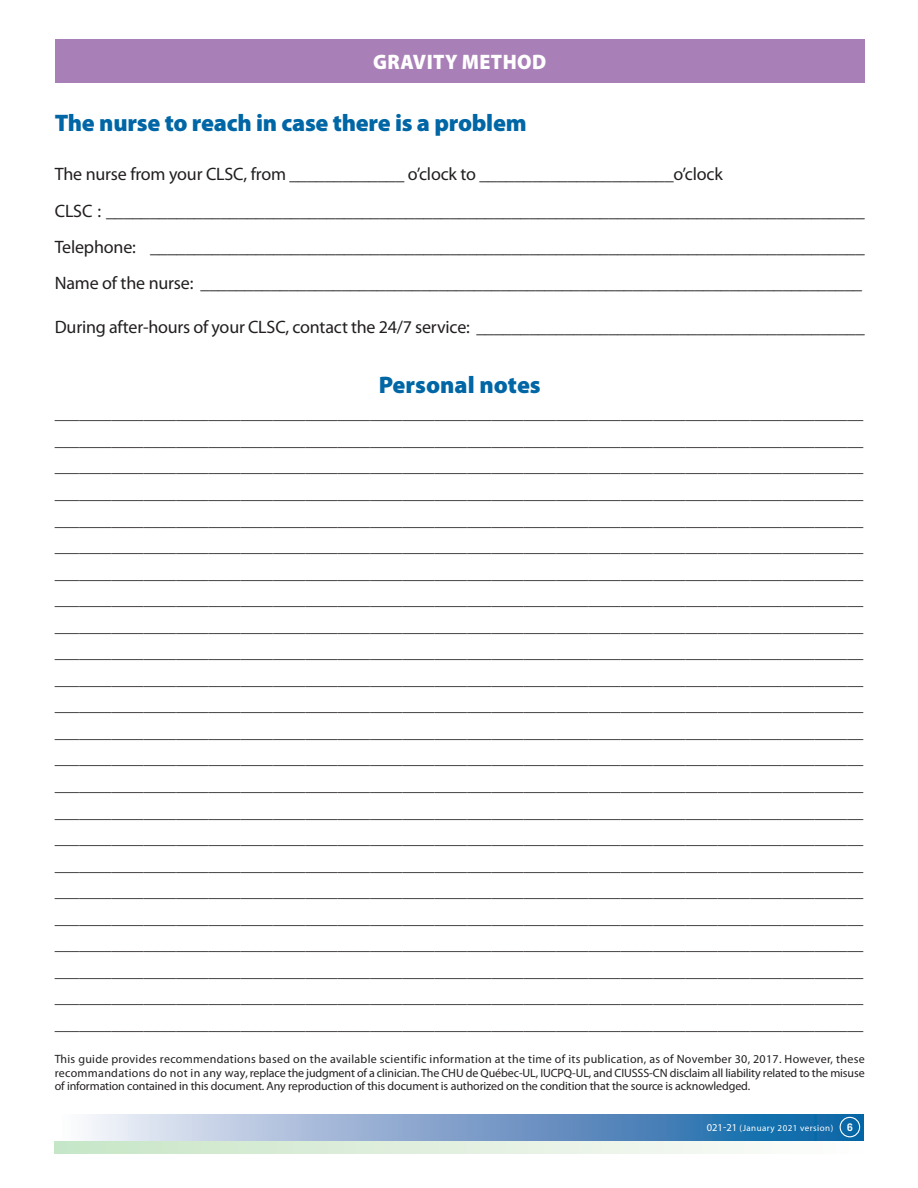
<style>
.page{position:relative;width:918px;height:1188px;background:#fff}
.page>*{position:absolute;margin:0;border:0;box-sizing:border-box;transform-origin:0 0}
.t1{font:900 24px "Myriad Pro";letter-spacing:-.01em;color:#0166a5}
.t2{font:900 21px "Myriad Pro";letter-spacing:.02em;color:#fff;scale:.95 1}
.t3{font:18px/36.5px "Myriad Pro";letter-spacing:-.01em;color:#231f20}
.t4{font:16.5px/26.5px "Myriad Pro";color:#231f20;text-align:justify}
.t5{font:12px/13.5px "Myriad Pro";letter-spacing:-.01em;color:#231f20;text-align:justify}
.t6{font:700 10.5px "Trade Gothic";color:#fff}
.t7{font:9px "Myriad Pro";letter-spacing:.05em;color:#fff}
.s1{font-family:"Minion Pro"}
.s2{font-size:10.5px}
</style>
<div class="page">
<svg style="left:54px;top:1140px;width:810px;height:13px"></svg>
<svg style="left:87px;top:1115px;width:777px;height:25px;background:#7aa2ca"></svg>
<div style="left:840px;top:1117px;width:20px;height:20px;border:1px solid #fff;border-radius:50%"></div>
<div style="left:55px;top:39px;width:810px;height:44px;background:#a97fb8"></div>
<p class="t2" style="left:373px;top:50px;width:184px">GRAVITY METHOD</p>
<h1 class="t1" style="left:55px;top:110px;width:473px">The nurse to reach in case there is a problem</h1>
<p class="t3" style="left:55px;top:155px;width:812px">The nurse from your CLSC, from _____________ o’clock to ______________________o’clock<br>CLSC : ______________________________________________________________________________________ Telephone: _________________________________________________________________________________ Name of the nurse: ___________________________________________________________________________</p>
<p class="t3" style="left:55px;top:308px;width:812px">During after-hours of your CLSC, contact the 24/7 service: <span class="s1">____________________________________________</span></p>
<h1 class="t1" style="left:379px;top:371px;width:164px">Personal notes</h1>
<p class="t4" style="left:55px;top:400px;width:810px">____________________________________________________________________________________________________ ____________________________________________________________________________________________________ ____________________________________________________________________________________________________ ____________________________________________________________________________________________________ ____________________________________________________________________________________________________ ____________________________________________________________________________________________________ ____________________________________________________________________________________________________ ____________________________________________________________________________________________________ ____________________________________________________________________________________________________ ____________________________________________________________________________________________________ ____________________________________________________________________________________________________ ____________________________________________________________________________________________________ ____________________________________________________________________________________________________ ____________________________________________________________________________________________________ ____________________________________________________________________________________________________ ____________________________________________________________________________________________________ ____________________________________________________________________________________________________ ____________________________________________________________________________________________________ ____________________________________________________________________________________________________ ____________________________________________________________________________________________________ ____________________________________________________________________________________________________ ____________________________________________________________________________________________________ ____________________________________________________________________________________________________ ____________________________________________________________________________________________________</p>
<p class="t5" style="left:55px;top:1052px;width:812px">This guide provides recommendations based on the available scientific information at the time of its publication, as of November 30, 2017. However, these recommandations do not in any way, replace the judgment of a clinician. The CHU de Québec-UL, IUCPQ-UL, and CIUSSS-CN disclaim all liability related to the misuse of information contained in this document. Any reproduction of this document is authorized on the condition that the source is acknowledged.</p>
<p class="t7" style="left:707px;top:1122px;width:128px"><span class="s2">021-21</span> (January 2021 version)</p>
<p class="t6" style="left:847px;top:1121px;width:7px">6</p>
</div>
